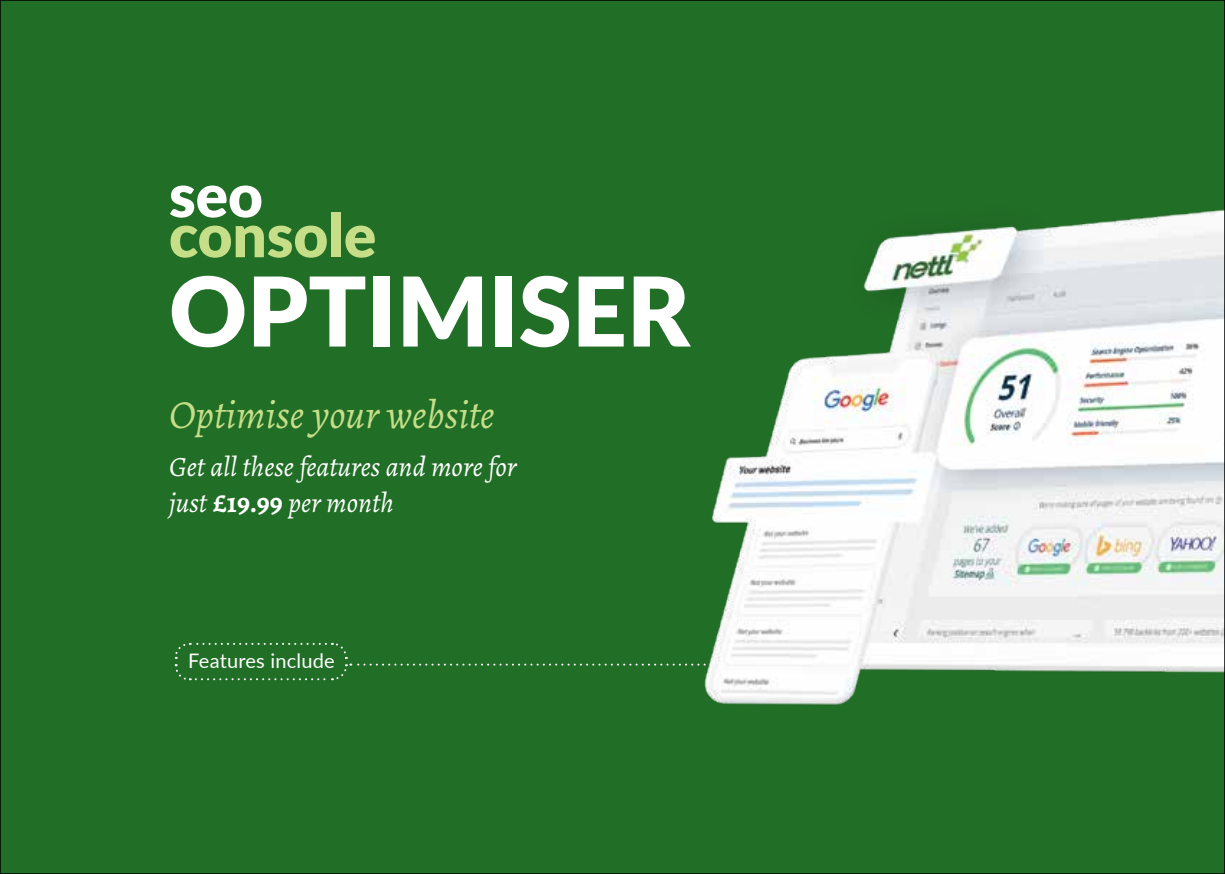
<style>
.page{position:relative;width:1225px;height:874px;background:#fff}
.page>*{position:absolute;margin:0;border:0;box-sizing:border-box;transform-origin:0 0}
.t1{font:900 96px "Lato";color:#fff}
.t2{font:900 60px "Lato";color:#c6de88}
.t3{font:900 60px "Lato";color:#fff}
.t4{font:italic 40px "Alegreya";color:#c6de88}
.t5{font:italic 28px/36px "Alegreya";color:#fff}
.t6{font:20px "Lato";letter-spacing:.01em;color:#fff}
.s1{font-weight:700;font-style:normal}
</style>
<div class="page">
<div style="left:0;top:0;width:1225px;height:873px;background:#216e26"></div>
<svg style="left:174px;top:642px;width:524px;height:39px"></svg>
<img style="left:698px;top:209px;width:525px;height:496px">
<h2 class="t3" style="left:169px;top:150px;width:95px">seo</h2>
<h2 class="t2" style="left:169px;top:190px;width:209px">console</h2>
<h1 class="t1" style="left:169px;top:239px;width:522px">OPTIMISER</h1>
<h3 class="t4" style="left:169px;top:390px;width:327px">Optimise your website</h3>
<p class="t5" style="left:169px;top:449px;width:349px">Get all these features and more for just <span class="s1">£19.99</span> per month</p>
<p class="t6" style="left:188px;top:646px;width:148px">Features include</p>
</div>
